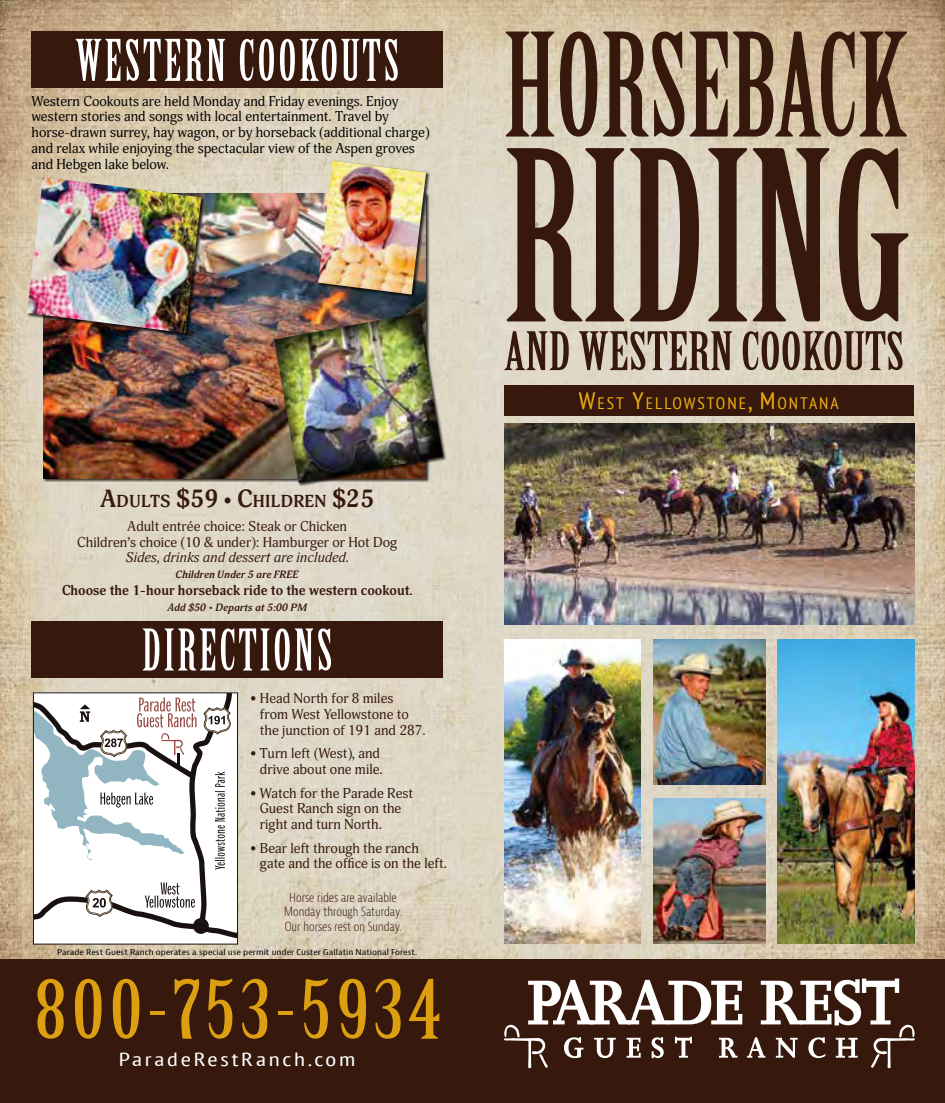
<style>
.page{position:relative;width:945px;height:1103px;background:#fff}
.page>*{position:absolute;margin:0;border:0;box-sizing:border-box;transform-origin:0 0}
.t1{font:231px "Birch Std";color:#36180d}
.t2{font:140px "Birch Std";color:#36180d}
.t3{font:79.8px "Birch Std";letter-spacing:.05em;color:#f0af13;scale:1.33 1}
.t4{font:56px "Birch Std";letter-spacing:.05em;color:#fff}
.t5{font:51.8px "Birch Std";color:#36180d;scale:1.25 1}
.t6{font:condensed 19.07px "PT Sans";letter-spacing:.11em;color:#fff;scale:1.31 1}
.t7{font:700 17.15px "Adonis";color:#36180d}
.t8{font:condensed 16.62px "PT Sans";letter-spacing:.115em;color:#f0af13;scale:1.05 1}
.t9{font:14px/15.8px "Adonis";color:#36180d}
.t10{font:14px/15.8px "Adonis";color:#000}
.t11{font:700 14px "Adonis";color:#36180d}
.t12{font:italic 14px "Adonis";color:#36180d}
.t13{font:300 condensed 12.25px/14.7px "Bernina Sans";color:#36180d;text-align:center}
.t14{font:italic 700 10.5px "Adonis";color:#36180d}
.t15{font:condensed 8.05px "Bernina Sans";color:#000;scale:1.29 1}
.s1{font-size:24.5px}
.s2{font-size:23.62px}
</style>
<div class="page">
<img style="left:0;top:0;width:945px;height:959px">
<div style="left:0;top:959px;width:945px;height:143px;background:#36180d"></div>
<div style="left:504px;top:385px;width:410px;height:30px;background:#36180d"></div>
<img style="left:504px;top:424px;width:411px;height:200px">
<img style="left:654px;top:798px;width:111px;height:145px">
<img style="left:654px;top:639px;width:111px;height:145px">
<img style="left:504px;top:639px;width:137px;height:304px">
<img style="left:778px;top:639px;width:137px;height:304px">
<div style="left:32px;top:32px;width:411px;height:56px;background:#36180d"></div>
<div style="left:32px;top:621px;width:411px;height:57px;background:#36180d"></div>
<svg style="left:33px;top:693px;width:205px;height:245px"></svg>
<img style="left:44px;top:193px;width:382px;height:285px">
<div style="left:318px;top:160px;width:112px;height:139px;background:#000;opacity:.75"></div>
<img style="left:318px;top:161px;width:108px;height:133px">
<div style="left:26px;top:176px;width:179px;height:161px;background:#000;opacity:.75"></div>
<img style="left:27px;top:177px;width:174px;height:156px">
<div style="left:274px;top:312px;width:173px;height:175px;background:#000;opacity:.75"></div>
<img style="left:274px;top:313px;width:169px;height:170px">
<svg style="left:504px;top:978px;width:411px;height:90px"></svg>
<h3 class="t4" style="left:75px;top:29px;width:325px">WESTERN COOKOUTS</h3>
<p class="t10" style="left:32px;top:93px;width:400px">Western Cookouts are held Monday and Friday evenings. Enjoy western stories and songs with local entertainment. Travel by horse-drawn surrey, hay wagon, or by horseback (additional charge) and relax while enjoying the spectacular view of the Aspen groves and Hebgen lake below.</p>
<p class="t7" style="left:100px;top:491px;width:276px"><span class="s1">A</span>DULTS <span class="s1">$59 •</span> <span class="s1">C</span>HILDREN <span class="s1">$25</span></p>
<p class="t9" style="left:77px;top:518px;width:322px;text-align:center">Adult entrée choice: Steak or Chicken<br>Children’s choice (10 &amp; under): Hamburger or Hot Dog</p>
<p class="t12" style="left:126px;top:549px;width:225px">Sides, drinks and dessert are included.</p>
<p class="t14" style="left:176px;top:568px;width:125px">Children Under 5 are FREE</p>
<p class="t11" style="left:62px;top:582px;width:353px">Choose the 1-hour horseback ride to the western cookout.</p>
<p class="t14" style="left:167px;top:601px;width:141px">Add $50 • Departs at 5:00 PM</p>
<h3 class="t4" style="left:142px;top:618px;width:192px">DIRECTIONS</h3>
<p class="t9" style="left:260px;top:690px;width:167px;text-indent:-10px">• Head North for 8 miles<br>from West Yellowstone to the junction of 191 and 287.</p>
<p class="t9" style="left:249px;top:746px;width:135px;text-align:right">• Turn left (West), and drive about one mile.</p>
<p class="t9" style="left:260px;top:785px;width:155px;text-indent:-10px">• Watch for the Parade Rest<br>Guest Ranch sign on the right and turn North.</p>
<p class="t9" style="left:260px;top:840px;width:189px;text-indent:-10px">• Bear left through the ranch gate and the office is on the left.</p>
<p class="t13" style="left:284px;top:890px;width:119px">Horse rides are available<br>Monday through Saturday.<br>Our horses rest on Sunday.</p>
<p class="t15" style="left:57px;top:946px;width:281px">Parade Rest Guest Ranch operates a special use permit under Custer Gallatin National Forest.</p>
<h3 class="t3" style="left:34px;top:964px;width:306px">800-753-5934</h3>
<h3 class="t6" style="left:119px;top:1047px;width:182px">ParadeRestRanch.com</h3>
<h2 class="t2" style="left:504px;top:7px;width:405px">HORSEBACK</h2>
<h1 class="t1" style="left:504px;top:107px;width:406px">RIDING</h1>
<h3 class="t5" style="left:504px;top:322px;width:322px">AND WESTERN COOKOUTS</h3>
<p class="t8" style="left:579px;top:392px;width:249px"><span class="s2">W</span>EST <span class="s2">Y</span>ELLOWSTONE<span class="s2">, M</span>ONTANA</p>
</div>
